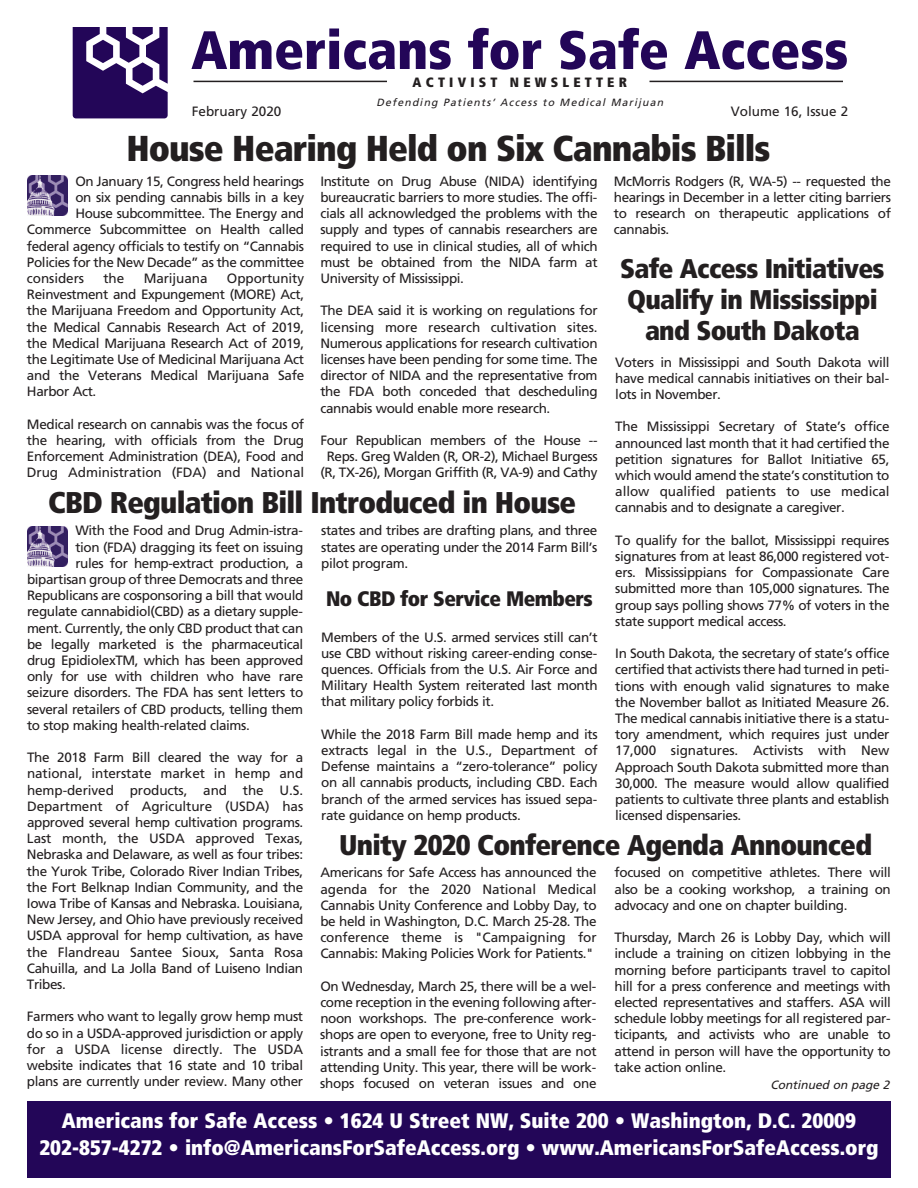
<style>
.page{position:relative;width:918px;height:1188px;background:#fff}
.page>*{position:absolute;margin:0;border:0;box-sizing:border-box;transform-origin:0 0}
.t1{font:900 condensed 54px "Frutiger LT Pro";color:#230658}
.t2{font:900 condensed 36px "Frutiger LT Pro";letter-spacing:-.025em;color:#231f20}
.t3{font:900 condensed 30px "Frutiger LT Pro";letter-spacing:-.025em;color:#231f20}
.t4{font:900 condensed 28.5px "Frutiger LT Pro";letter-spacing:-.025em;color:#231f20}
.t5{font:900 condensed 27px/30.9px "Frutiger LT Pro";letter-spacing:-.025em;color:#231f20;text-align:center}
.t6{font:900 condensed 21px/27px "Frutiger LT Pro";color:#fff;text-align:center}
.t7{font:900 condensed 21px "Frutiger LT Pro";letter-spacing:-.025em;color:#231f20}
.t8{font:13.5px/16.2px "Frutiger LT Pro";letter-spacing:-.03em;color:#231f20;text-align:justify}
.t9{font:13.5px "Frutiger LT Pro";color:#231f20}
.t10{font:13.5px "Frutiger LT Pro";letter-spacing:-.005em;color:#231f20}
.t11{font:900 condensed 13.5px "Frutiger LT Pro";letter-spacing:.31em;color:#231f20}
.t12{font:italic 12px "Frutiger LT Pro";color:#231f20}
.t13{font:italic 10.5px "Frutiger LT Pro";color:#231f20}
</style>
<div class="page">
<hr style="left:650px;top:81px;width:193px;height:1px;background:#231f20">
<hr style="left:194px;top:81px;width:193px;height:1px;background:#231f20">
<svg style="left:72px;top:27px;width:94px;height:92px"></svg>
<svg style="left:73px;top:27px;width:95px;height:91px"></svg>
<div style="left:27px;top:1101px;width:864px;height:76px;background:#230658"></div>
<img style="left:27px;top:175px;width:41px;height:41px">
<img style="left:27px;top:526px;width:41px;height:41px">
<h1 class="t1" style="left:191px;top:28px;width:659px">Americans for Safe Access</h1>
<p class="t11" style="left:413px;top:77px;width:216px">ACTIVIST NEWSLETTER</p>
<p class="t13" style="left:376px;top:98px;width:290px">Defending Patients’ Access to Medical Marijuan</p>
<p class="t9" style="left:192px;top:106px;width:91px">February 2020</p>
<p class="t9" style="left:731px;top:106px;width:119px">Volume 16, Issue 2</p>
<h2 class="t2" style="left:126px;top:134px;width:646px">House Hearing Held on Six Cannabis Bills</h2>
<p class="t8" style="left:320px;top:174px;width:279px">Institute on Drug Abuse (NIDA) identifying bureaucratic barriers to more studies. The offi&shy;cials all acknowledged the problems with the supply and types of cannabis researchers are required to use in clinical studies, all of which must be obtained from the NIDA farm at University of Mississippi.</p>
<p class="t8" style="left:320px;top:304px;width:279px">The DEA said it is working on regulations for licensing more research cultivation sites.<br>Numerous applications for research cultivation licenses have been pending for some time. The director of NIDA and the representative from the FDA both conceded that descheduling cannabis would enable more research.</p>
<p class="t8" style="left:320px;top:433px;width:279px;text-align:center">Four Republican members of the House --<br>Reps. Greg Walden (R, OR-2), Michael Burgess (R, TX-26), Morgan Griffith (R, VA-9) and Cathy</p>
<p class="t8" style="left:614px;top:174px;width:279px">McMorris Rodgers (R, WA-5) -- requested the hearings in December in a letter citing barriers to research on therapeutic applications of cannabis.</p>
<p class="t8" style="left:75px;top:174px;width:230px">On January 15, Congress held hearings</p>
<p class="t8" style="left:75px;top:190px;width:230px">on six pending cannabis bills in a key</p>
<p class="t8" style="left:75px;top:206px;width:230px">House subcommittee. The Energy and</p>
<p class="t8" style="left:27px;top:223px;width:279px">Commerce Subcommittee on Health called</p>
<p class="t8" style="left:27px;top:239px;width:279px">federal agency officials to testify on “Cannabis</p>
<p class="t8" style="left:27px;top:255px;width:279px">Policies for the New Decade” as the committee</p>
<p class="t10" style="left:27px;top:273px;width:59px">considers</p>
<p class="t8" style="left:103px;top:271px;width:22px">the</p>
<p class="t10" style="left:144px;top:273px;width:65px">Marijuana</p>
<h3 class="t5" style="left:620px;top:256px;width:266px">Safe Access Initiatives<br>Qualify in Mississippi and South Dakota</h3>
<p class="t8" style="left:615px;top:355px;width:276px">Voters in Mississippi and South Dakota will have medical cannabis initiatives on their bal&shy;lots in November.</p>
<p class="t8" style="left:615px;top:420px;width:276px">The Mississippi Secretary of State’s office announced last month that it had certified the petition signatures for Ballot Initiative 65, which would amend the state’s constitution to allow qualified patients to use medical cannabis and to designate a caregiver.</p>
<p class="t8" style="left:615px;top:533px;width:276px">To qualify for the ballot, Mississippi requires signatures from at least 86,000 registered vot&shy;ers. Mississippians for Compassionate Care submitted more than 105,000 signatures. The group says polling shows 77% of voters in the state support medical access.</p>
<p class="t8" style="left:615px;top:646px;width:276px">In South Dakota, the secretary of state’s office certified that activists there had turned in peti&shy;tions with enough valid signatures to make the November ballot as Initiated Measure 26.<br>The medical cannabis initiative there is a statu&shy;tory amendment, which requires just under 17,000 signatures. Activists with New Approach South Dakota submitted more than 30,000. The measure would allow qualified patients to cultivate three plants and establish licensed dispensaries.</p>
<p class="t8" style="left:27px;top:271px;width:279px;text-indent:200px">Opportunity Reinvestment and Expungement (MORE) Act, the Marijuana Freedom and Opportunity Act, the Medical Cannabis Research Act of 2019, the Medical Marijuana Research Act of 2019, the Legitimate Use of Medicinal Marijuana Act and the Veterans Medical Marijuana Safe Harbor Act.</p>
<p class="t8" style="left:27px;top:417px;width:279px">Medical research on cannabis was the focus of the hearing, with officials from the Drug Enforcement Administration (DEA), Food and Drug Administration (FDA) and National</p>
<h3 class="t3" style="left:48px;top:490px;width:529px">CBD Regulation Bill Introduced in House</h3>
<p class="t8" style="left:321px;top:524px;width:278px">states and tribes are drafting plans, and three states are operating under the 2014 Farm Bill’s pilot program.</p>
<h3 class="t7" style="left:326px;top:590px;width:268px">No CBD for Service Members</h3>
<p class="t8" style="left:321px;top:630px;width:278px">Members of the U.S. armed services still can’t use CBD without risking career-ending conse&shy;quences. Officials from the U.S. Air Force and Military Health System reiterated last month that military policy forbids it.</p>
<p class="t8" style="left:321px;top:727px;width:278px">While the 2018 Farm Bill made hemp and its extracts legal in the U.S., Department of Defense maintains a “zero-tolerance” policy on all cannabis products, including CBD. Each branch of the armed services has issued sepa&shy;rate guidance on hemp products.</p>
<p class="t8" style="left:75px;top:524px;width:229px">With the Food and Drug Admin-istra-</p>
<p class="t8" style="left:75px;top:540px;width:229px">tion (FDA) dragging its feet on issuing</p>
<p class="t8" style="left:75px;top:556px;width:229px">rules for hemp-extract production, a</p>
<p class="t8" style="left:27px;top:572px;width:278px">bipartisan group of three Democrats and three</p>
<p class="t8" style="left:27px;top:588px;width:278px">Republicans are cosponsoring a bill that would</p>
<p class="t8" style="left:27px;top:605px;width:277px">regulate cannabidiol(CBD) as a dietary supple-</p>
<p class="t8" style="left:27px;top:621px;width:278px">ment. Currently, the only CBD product that can</p>
<p class="t8" style="left:27px;top:637px;width:278px">be legally marketed is the pharmaceutical</p>
<p class="t8" style="left:27px;top:653px;width:278px">drug EpidiolexTM, which has been approved</p>
<p class="t8" style="left:27px;top:669px;width:278px">only for use with children who have rare</p>
<p class="t8" style="left:27px;top:686px;width:278px">seizure disorders. The FDA has sent letters to</p>
<p class="t8" style="left:27px;top:702px;width:278px">several retailers of CBD products, telling them</p>
<p class="t8" style="left:27px;top:718px;width:224px">to stop making health-related claims.</p>
<p class="t8" style="left:27px;top:750px;width:278px">The 2018 Farm Bill cleared the way for a national, interstate market in hemp and hemp-derived products, and the U.S.<br>Department of Agriculture (USDA) has approved several hemp cultivation programs.<br>Last month, the USDA approved Texas, Nebraska and Delaware, as well as four tribes: the Yurok Tribe, Colorado River Indian Tribes, the Fort Belknap Indian Community, and the Iowa Tribe of Kansas and Nebraska. Louisiana, New Jersey, and Ohio have previously received USDA approval for hemp cultivation, as have the Flandreau Santee Sioux, Santa Rosa Cahuilla, and La Jolla Band of Luiseno Indian Tribes.</p>
<p class="t8" style="left:27px;top:1010px;width:278px">Farmers who want to legally grow hemp must do so in a USDA-approved jurisdiction or apply for a USDA license directly. The USDA website indicates that 16 state and 10 tribal plans are currently under review. Many other</p>
<h3 class="t4" style="left:339px;top:834px;width:534px">Unity 2020 Conference Agenda Announced</h3>
<p class="t8" style="left:320px;top:866px;width:278px">Americans for Safe Access has announced the agenda for the 2020 National Medical Cannabis Unity Conference and Lobby Day, to be held in Washington, D.C. March 25-28. The conference theme is "Campaigning for Cannabis: Making Policies Work for Patients."</p>
<p class="t8" style="left:320px;top:979px;width:278px">On Wednesday, March 25, there will be a wel&shy;come reception in the evening following after&shy;noon workshops. The pre-conference work&shy;shops are open to everyone, free to Unity reg&shy;istrants and a small fee for those that are not attending Unity. This year, there will be work&shy;shops focused on veteran issues and one</p>
<p class="t8" style="left:615px;top:866px;width:278px">focused on competitive athletes. There will also be a cooking workshop, a training on advocacy and one on chapter building.</p>
<p class="t8" style="left:615px;top:931px;width:278px">Thursday, March 26 is Lobby Day, which will include a training on citizen lobbying in the morning before participants travel to capitol hill for a press conference and meetings with elected representatives and staffers. ASA will schedule lobby meetings for all registered par&shy;ticipants, and activists who are unable to attend in person will have the opportunity to take action online.</p>
<p class="t12" style="left:770px;top:1080px;width:123px">Continued on page 2</p>
<h3 class="t6" style="left:39px;top:1109px;width:841px">Americans for Safe Access • 1624 U Street NW, Suite 200 • Washington, D.C. 20009<br>202-857-4272 • info@AmericansForSafeAccess.org • www.AmericansForSafeAccess.org</h3>
</div>
